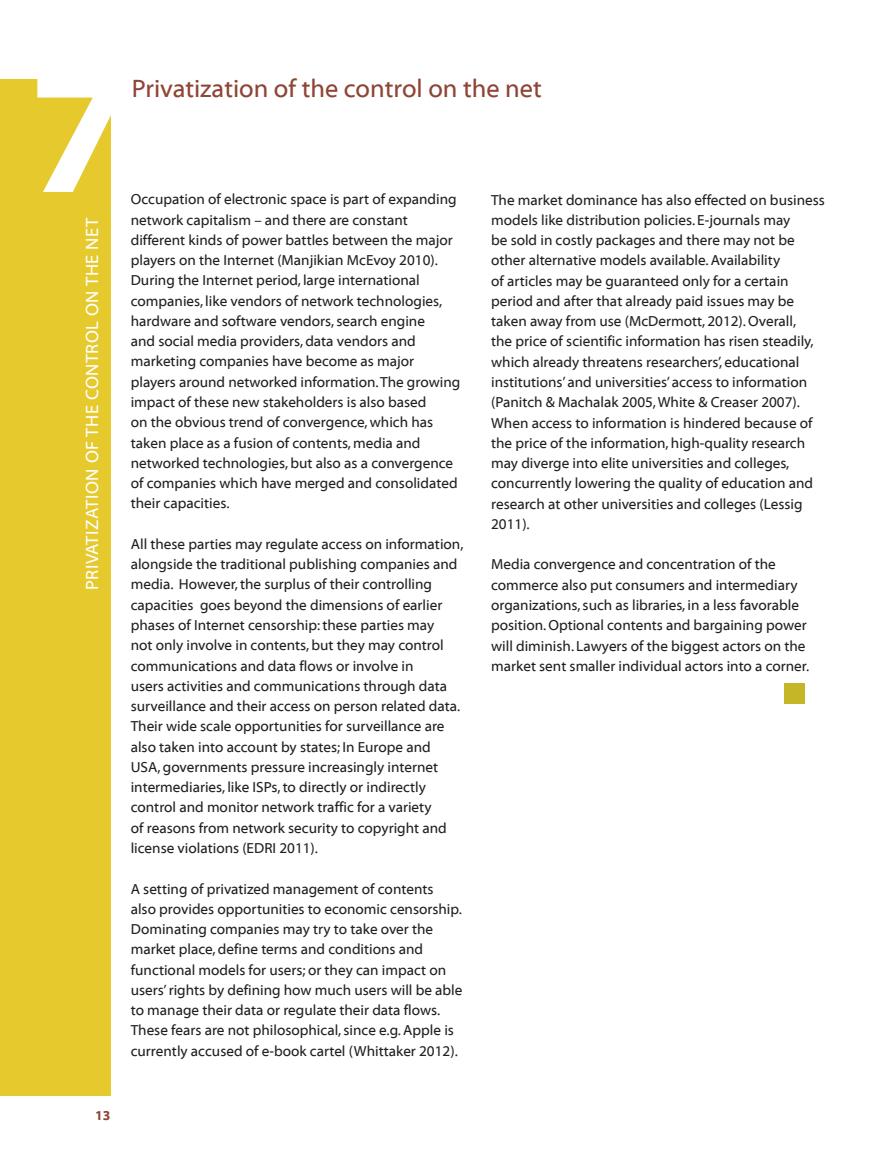
<style>
.page{position:relative;width:893px;height:1149px;background:#fff}
.page>*{position:absolute;margin:0;border:0;box-sizing:border-box;transform-origin:0 0}
.t1{font:180px "Myriad Bd Web";color:#fff}
.t2{font:25.5px "Myriad Web";color:#8d4536}
.t3{font:18px "Myriad Web";color:#fff}
.t4{font:14.7px/20.2px "Myriad Web";color:#231f20}
.t5{font:13.5px "Myriad Bd Web";color:#8d4536}
</style>
<div class="page">
<div style="left:0;top:79px;width:111px;height:1016px;background:#e5c92d"></div>
<div style="left:784px;top:682px;width:20px;height:21px;background:#c5b627"></div>
<h1 class="t1" style="left:28px;top:33px;width:104px">7</h1>
<h2 class="t2" style="left:132px;top:75px;width:411px">Privatization of the control on the net</h2>
<p class="t3" style="left:82px;top:590px;width:372px;rotate:-90deg">Privatizationofthecontrolonthenet</p>
<p class="t4" style="left:131px;top:189px;width:331px">Occupation of electronic space is part of expanding network capitalism – and there are constant different kinds of power battles between the major players on the Internet (Manjikian McEvoy 2010).<br>During the Internet period, large international companies, like vendors of network technologies, hardware and software vendors, search engine<br>and social media providers, data vendors and marketing companies have become as major players around networked information. The growing impact of these new stakeholders is also based<br>on the obvious trend of convergence, which has taken place as a fusion of contents, media and networked technologies, but also as a convergence of companies which have merged and consolidated their capacities.</p>
<p class="t4" style="left:131px;top:534px;width:334px">All these parties may regulate access on information, alongside the traditional publishing companies and media. However, the surplus of their controlling capacities goes beyond the dimensions of earlier phases of Internet censorship: these parties may<br>not only involve in contents, but they may control communications and data flows or involve in<br>users activities and communications through data surveillance and their access on person related data.<br>Their wide scale opportunities for surveillance are also taken into account by states; In Europe and USA, governments pressure increasingly internet intermediaries, like ISPs, to directly or indirectly control and monitor network traffic for a variety<br>of reasons from network security to copyright and license violations (EDRI 2011).</p>
<p class="t4" style="left:131px;top:878px;width:333px">A setting of privatized management of contents also provides opportunities to economic censorship.<br>Dominating companies may try to take over the market place, define terms and conditions and functional models for users; or they can impact on users’ rights by defining how much users will be able to manage their data or regulate their data flows.<br>These fears are not philosophical, since e.g. Apple is currently accused of e-book cartel (Whittaker 2012).</p>
<p class="t4" style="left:491px;top:190px;width:335px">The market dominance has also effected on business models like distribution policies. E-journals may<br>be sold in costly packages and there may not be other alternative models available. Availability<br>of articles may be guaranteed only for a certain period and after that already paid issues may be taken away from use (McDermott, 2012). Overall,<br>the price of scientific information has risen steadily, which already threatens researchers’, educational institutions’ and universities’ access to information (Panitch &amp; Machalak 2005, White &amp; Creaser 2007).<br>When access to information is hindered because of the price of the information, high-quality research may diverge into elite universities and colleges, concurrently lowering the quality of education and research at other universities and colleges (Lessig 2011).</p>
<p class="t4" style="left:491px;top:554px;width:320px">Media convergence and concentration of the commerce also put consumers and intermediary organizations, such as libraries, in a less favorable position. Optional contents and bargaining power will diminish. Lawyers of the biggest actors on the market sent smaller individual actors into a corner.</p>
<p class="t5" style="left:95px;top:1107px;width:17px">13</p>
</div>
